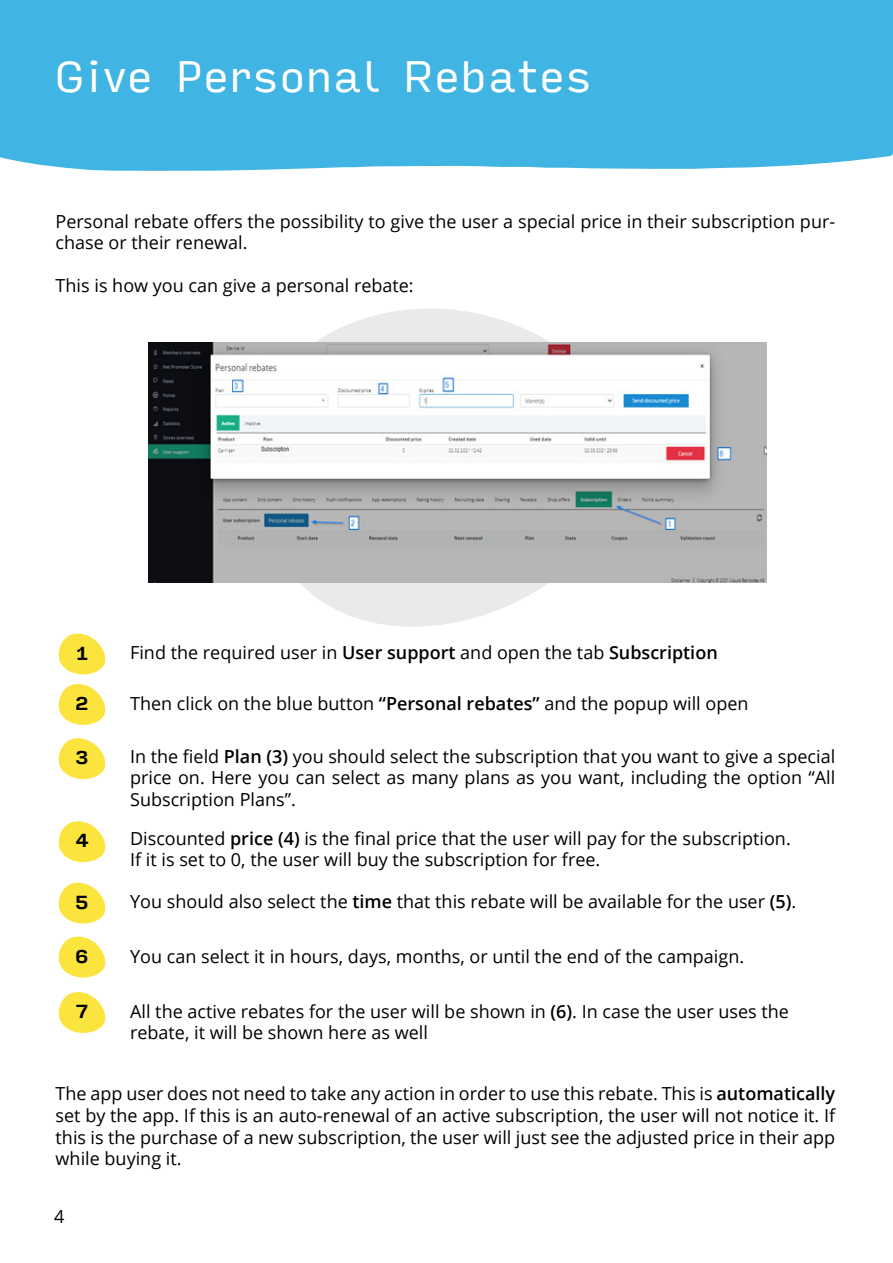
<style>
.page{position:relative;width:893px;height:1263px;background:#fff}
.page>*{position:absolute;margin:0;border:0;box-sizing:border-box;transform-origin:0 0}
.t1{font:42px "Input Sans";color:#fff}
.t2{font:18px/21.6px "Open Sans";color:#000}
.t3{font:700 18px "Input Sans";color:#000}
.s1{font-weight:600}
</style>
<div class="page">
<svg style="left:300px;top:309px;width:249px;height:318px;fill:#eaeaea"></svg>
<div style="left:0;top:0;width:893px;height:152px;background:#40b4e2"></div>
<svg style="left:0;top:152px;width:893px;height:19px"></svg>
<svg style="left:58px;top:633px;width:48px;height:42px"></svg>
<svg style="left:58px;top:684px;width:48px;height:41px"></svg>
<svg style="left:58px;top:738px;width:48px;height:42px"></svg>
<svg style="left:58px;top:821px;width:48px;height:42px"></svg>
<svg style="left:58px;top:882px;width:48px;height:42px"></svg>
<svg style="left:58px;top:936px;width:48px;height:42px"></svg>
<svg style="left:58px;top:992px;width:48px;height:41px"></svg>
<img style="left:149px;top:342px;width:617px;height:241px">
<h1 class="t1" style="left:54px;top:38px;width:540px">Give Personal Rebates</h1>
<p class="t2" style="left:56px;top:210px;width:781px">Personal rebate offers the possibility to give the user a special price in their subscription pur&shy;chase or their renewal.</p>
<p class="t2" style="left:56px;top:275px;width:360px">This is how you can give a personal rebate:</p>
<p class="t3" style="left:75px;top:637px;width:16px">1</p>
<p class="t3" style="left:75px;top:687px;width:16px">2</p>
<p class="t3" style="left:75px;top:741px;width:16px">3</p>
<p class="t3" style="left:75px;top:824px;width:16px">4</p>
<p class="t3" style="left:75px;top:886px;width:16px">5</p>
<p class="t3" style="left:75px;top:940px;width:16px">6</p>
<p class="t3" style="left:75px;top:995px;width:16px">7</p>
<p class="t2" style="left:130px;top:641px;width:589px">Find the required user in <span class="s1">User support</span> and open the tab <span class="s1">Subscription</span></p>
<p class="t2" style="left:130px;top:692px;width:620px">Then click on the blue button <span class="s1">“Personal rebates”</span> and the popup will open</p>
<p class="t2" style="left:130px;top:745px;width:707px;text-align:justify">In the field <span class="s1">Plan (3)</span> you should select the subscription that you want to give a special price on. Here you can select as many plans as you want, including the option “All Subscription Plans”.</p>
<p class="t2" style="left:130px;top:827px;width:662px">Discounted <span class="s1">price (4)</span> is the final price that the user will pay for the subscription.<br>If it is set to 0, the user will buy the subscription for free.</p>
<p class="t2" style="left:130px;top:890px;width:667px">You should also select the <span class="s1">time</span> that this rebate will be available for the user <span class="s1">(5)</span>.</p>
<p class="t2" style="left:130px;top:945px;width:615px">You can select it in hours, days, months, or until the end of the campaign.</p>
<p class="t2" style="left:130px;top:1000px;width:660px">All the active rebates for the user will be shown in <span class="s1">(6)</span>. In case the user uses the rebate, it will be shown here as well</p>
<p class="t2" style="left:56px;top:1083px;width:781px;text-align:justify">The app user does not need to take any action in order to use this rebate. This is <span class="s1">automatically </span>set by the app. If this is an auto-renewal of an active subscription, the user will not notice it. If this is the purchase of a new subscription, the user will just see the adjusted price in their app while buying it.</p>
<p class="t2" style="left:54px;top:1205px;width:12px">4</p>
</div>
